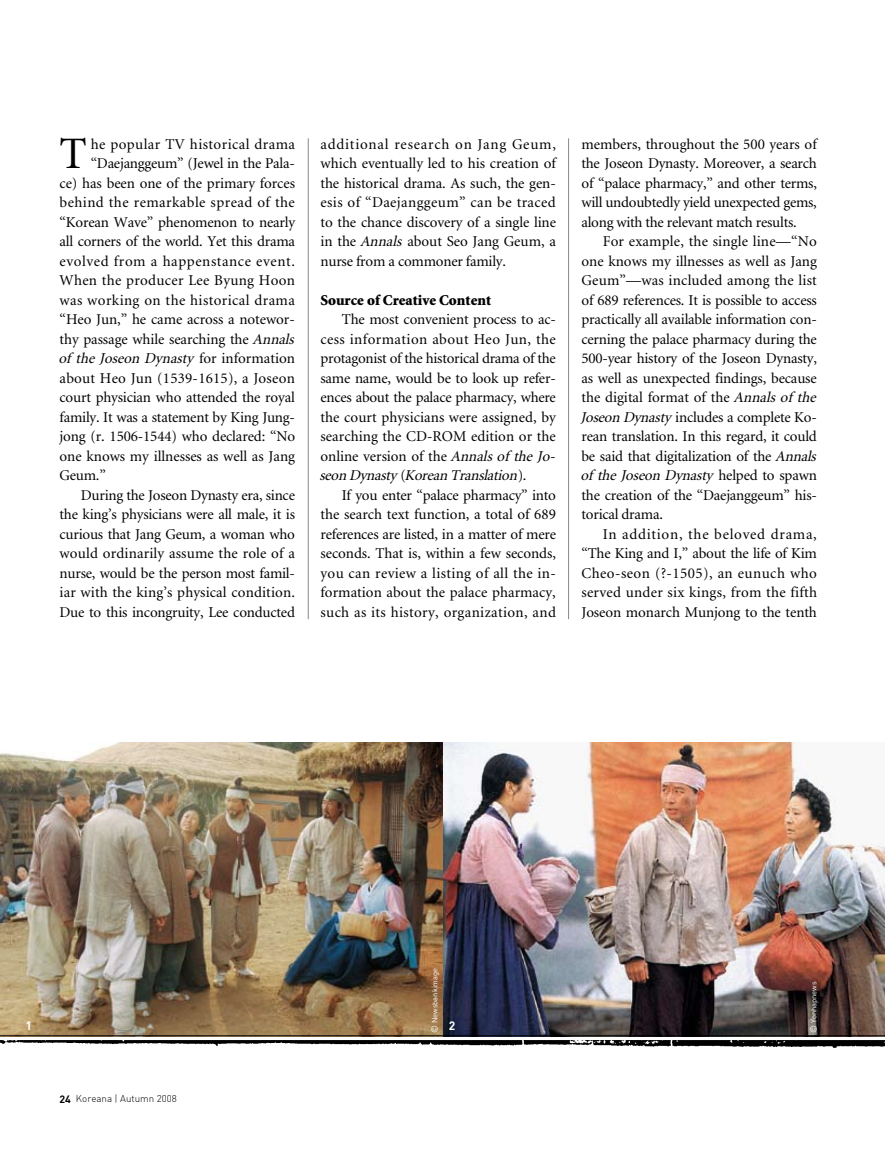
<style>
.page{position:relative;width:885px;height:1149px;background:#fff}
.page>*{position:absolute;margin:0;border:0;box-sizing:border-box;transform-origin:0 0}
.t1{font:45px "Minion";color:#000}
.t2{font:15px/19.5px "Minion";letter-spacing:-.01em;color:#000;text-align:justify}
.t3{font:15px "Minion";letter-spacing:.01em;color:#000}
.t4{font:15px "Minion";letter-spacing:.03em;color:#000}
.t5{font:italic 15px "Minion";color:#000}
.t6{font:15px "Minion";letter-spacing:.035em;color:#000}
.t7{font:15px "Minion";letter-spacing:.025em;color:#000}
.t8{font:15px "Minion";letter-spacing:.015em;color:#000}
.t9{font:15px "Minion";letter-spacing:.02em;color:#000}
.t10{font:900 15px "Minion";color:#000}
.t11{font:12px "Dinbol";color:#fff}
.t12{font:9.75px "Dinlig";color:#000}
.t13{font:7.5px "Dinreg";color:#fff}
.s1{font-style:italic}
.s2{font-style:normal}
.s3{font-size:9px}
.s4{font-family:"Dinbol";font-size:10.5px}
</style>
<div class="page">
<hr style="left:308px;top:138px;width:1px;height:481px;background:#898989">
<hr style="left:568px;top:138px;width:1px;height:481px;background:#898989">
<img style="left:0;top:742px;width:884px;height:293px">
<hr style="left:0;top:1035px;width:884px;height:1px;background:#000">
<img style="left:0;top:1040px;width:884px;height:8px">
<h1 class="t1" style="left:60px;top:131px;width:29px">T</h1>
<p class="t4" style="left:91px;top:136px;width:206px">he popular TV historical drama</p>
<p class="t2" style="left:91px;top:154px;width:206px">“Daejanggeum” (Jewel in the Pala-</p>
<p class="t2" style="left:60px;top:173px;width:237px">ce) has been one of the primary forces</p>
<p class="t4" style="left:60px;top:195px;width:237px">behind the remarkable spread of the</p>
<p class="t2" style="left:60px;top:212px;width:237px">“Korean Wave” phenomenon to nearly</p>
<p class="t2" style="left:60px;top:232px;width:237px">all corners of the world. Yet this drama</p>
<p class="t6" style="left:60px;top:253px;width:237px">evolved from a happenstance event.</p>
<p class="t9" style="left:60px;top:273px;width:237px">When the producer Lee Byung Hoon</p>
<p class="t7" style="left:60px;top:292px;width:237px">was working on the historical drama</p>
<p class="t2" style="left:60px;top:310px;width:237px">“Heo Jun,” he came across a notewor-</p>
<p class="t2" style="left:60px;top:329px;width:239px">thy passage while searching the <span class="s1">Annals</span></p>
<p class="t5" style="left:58px;top:351px;width:238px">of the Joseon Dynasty <span class="s2">for information</span></p>
<p class="t8" style="left:60px;top:370px;width:237px">about Heo Jun (1539-1615), a Joseon</p>
<p class="t2" style="left:60px;top:388px;width:237px">court physician who attended the royal</p>
<p class="t2" style="left:60px;top:407px;width:237px">family. It was a statement by King Jung-</p>
<p class="t2" style="left:60px;top:427px;width:237px">jong (r. 1506-1544) who declared: “No</p>
<p class="t2" style="left:60px;top:446px;width:237px">one knows my illnesses as well as Jang</p>
<p class="t2" style="left:60px;top:466px;width:48px">Geum.”</p>
<p class="t2" style="left:81px;top:485px;width:216px">During the Joseon Dynasty era, since</p>
<p class="t2" style="left:60px;top:505px;width:237px">the king’s physicians were all male, it is</p>
<p class="t2" style="left:60px;top:524px;width:237px">curious that Jang Geum, a woman who</p>
<p class="t3" style="left:60px;top:546px;width:237px">would ordinarily assume the role of a</p>
<p class="t2" style="left:60px;top:563px;width:237px">nurse, would be the person most famil-</p>
<p class="t3" style="left:60px;top:585px;width:237px">iar with the king’s physical condition.</p>
<p class="t2" style="left:60px;top:602px;width:237px">Due to this incongruity, Lee conducted</p>
<p class="t2" style="left:320px;top:134px;width:237px">additional research on Jang Geum, which eventually led to his creation of the historical drama. As such, the gen&shy;esis of “Daejanggeum” can be traced to the chance discovery of a single line in the <span class="s1">Annals</span> about Seo Jang Geum, a nurse from a commoner family.</p>
<p class="t10" style="left:320px;top:292px;width:172px">Source of Creative Content</p>
<p class="t2" style="left:319px;top:310px;width:240px;text-align:left;text-indent:22px">The most convenient process to ac&shy;cess information about Heo Jun, the protagonist of the historical drama of the same name, would be to look up refer&shy;ences about the palace pharmacy, where the court physicians were assigned, by searching the CD-ROM edition or the online version of the <span class="s1">Annals of the Jo&shy;seon Dynasty</span> ( <span class="s1">Korean Translation</span>) .</p>
<p class="t2" style="left:320px;top:485px;width:237px;text-indent:21px">If you enter “palace pharmacy” into the search text function, a total of 689 references are listed, in a matter of mere seconds. That is, within a few seconds, you can review a listing of all the in&shy;formation about the palace pharmacy, such as its history, organization, and</p>
<p class="t2" style="left:581px;top:134px;width:237px">members, throughout the 500 years of the Joseon Dynasty. Moreover, a search of “palace pharmacy,” and other terms, will undoubtedly yield unexpected gems, along with the relevant match results.</p>
<p class="t2" style="left:580px;top:232px;width:240px;text-align:left;text-indent:22px">For example, the single line—“No one knows my illnesses as well as Jang Geum”—was included among the list of 689 references. It is possible to access practically all available information con&shy;cerning the palace pharmacy during the 500-year history of the Joseon Dynasty, as well as unexpected findings, because the digital format of the <span class="s1">Annals of the Joseon Dynasty</span> includes a complete Ko&shy;rean translation. In this regard, it could be said that digitalization of the <span class="s1">Annals of the Joseon Dynasty</span> h e l p e d t o s p a w n the creation of the “Daejanggeum” his&shy;torical drama.</p>
<p class="t2" style="left:581px;top:524px;width:237px;text-indent:21px">In addition, the beloved drama, “The King and I,” about the life of Kim Cheo-seon (?-1505), an eunuch who served under six kings, from the fifth Joseon monarch Munjong to the tenth</p>
<p class="t13" style="left:430px;top:1032px;width:67px;rotate:-90deg"><span class="s3">©</span> Newsbankimage</p>
<p class="t11" style="left:26px;top:1017px;width:8px">1</p>
<p class="t11" style="left:449px;top:1017px;width:8px">2</p>
<p class="t12" style="left:60px;top:1092px;width:119px"><span class="s4">24</span> Koreana | Autumn 2008</p>
<p class="t13" style="left:808px;top:1032px;width:53px;rotate:-90deg"><span class="s3">©</span> Yonhapnews</p>
</div>
